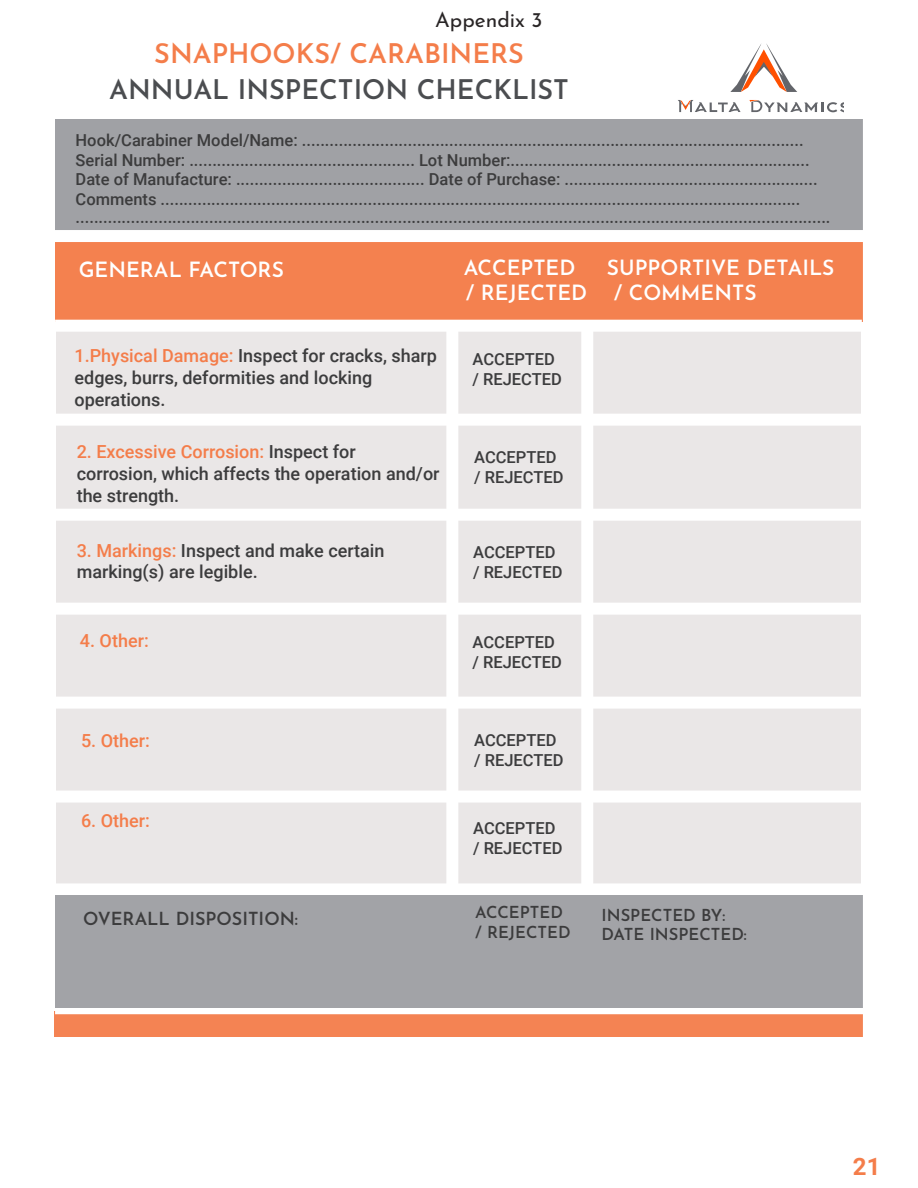
<style>
.page{position:relative;width:918px;height:1188px;background:#fff}
.page>*{position:absolute;margin:0;border:0;box-sizing:border-box;transform-origin:0 0}
.t1{font:600 27px "Josefin Sans";color:#4b4d50}
.t2{font:600 27px "Josefin Sans";color:#f47d4a}
.t3{font:700 24px "Roboto";color:#f47d4a}
.t4{font:600 21px "Josefin Sans";color:#fff}
.t5{font:21px "Josefin Sans";color:#231f20}
.t6{font:500 18px/21.6px "Roboto";color:#3c3c3d}
.t7{font:500 18px "Roboto";color:#f47d4a}
.t8{font:600 18px "Josefin Sans";color:#3c3c3d}
.t9{font:500 16.5px "Roboto";color:#3c3c3d}
.t10{font:600 16.5px "Josefin Sans";color:#3c3c3d}
.s1{color:#f47d4a}
.s2{color:#3c3c3d}
</style>
<div class="page">
<div style="left:55px;top:119px;width:811px;height:120px;background:#a0a1a5"></div>
<div style="left:56px;top:320px;width:805px;height:576px;background:#eae7e7"></div>
<div style="left:54px;top:1011px;width:811px;height:26px;background:#f48353"></div>
<div style="left:51px;top:883px;width:818px;height:12px;background:#fff"></div>
<div style="left:46px;top:791px;width:819px;height:12px;background:#fff"></div>
<div style="left:49px;top:697px;width:818px;height:12px;background:#fff"></div>
<div style="left:44px;top:603px;width:818px;height:12px;background:#fff"></div>
<div style="left:52px;top:414px;width:818px;height:12px;background:#fff"></div>
<div style="left:446px;top:320px;width:12px;height:575px;background:#fff"></div>
<div style="left:581px;top:319px;width:12px;height:568px;background:#fff"></div>
<div style="left:51px;top:509px;width:818px;height:12px;background:#fff"></div>
<svg style="left:730px;top:44px;width:67px;height:48px"></svg>
<svg style="left:749px;top:100px;width:94px;height:12px"></svg>
<svg style="left:678px;top:100px;width:63px;height:12px"></svg>
<div style="left:55px;top:1002px;width:818px;height:12px;background:#fff"></div>
<div style="left:55px;top:242px;width:809px;height:80px;background:#f47d4a"></div>
<div style="left:55px;top:320px;width:807px;height:12px;background:#fff"></div>
<div style="left:55px;top:895px;width:808px;height:113px;background:#a0a1a5"></div>
<div style="left:54px;top:230px;width:815px;height:12px;background:#fff"></div>
<div style="left:863px;top:44px;width:12px;height:1101px;background:#fff"></div>
<p class="t5" style="left:435px;top:2px;width:109px">Appendix 3</p>
<p class="t2" style="left:154px;top:31px;width:371px">SNAPHOOKS/ CARABINERS</p>
<p class="t1" style="left:109px;top:67px;width:461px">ANNUAL INSPECTION CHECKLIST</p>
<p class="t9" style="left:76px;top:128px;width:730px">Hook/Carabiner Model/Name: .............................................................................................................</p>
<p class="t9" style="left:76px;top:148px;width:736px">Serial Number: ................................................. Lot Number:.................................................................</p>
<p class="t9" style="left:76px;top:168px;width:744px">Date of Manufacture: ......................................... Date of Purchase: .......................................................</p>
<p class="t9" style="left:76px;top:188px;width:726px">Comments ...........................................................................................................................................</p>
<p class="t9" style="left:76px;top:206px;width:756px">....................................................................................................................................................................</p>
<p class="t4" style="left:78px;top:247px;width:207px">GENERAL FACTORS</p>
<p class="t4" style="left:464px;top:250px;width:113px">ACCEPTED</p>
<p class="t4" style="left:466px;top:275px;width:123px">/ REJECTED</p>
<p class="t4" style="left:607px;top:250px;width:229px">SUPPORTIVE DETAILS</p>
<p class="t4" style="left:614px;top:275px;width:144px">/ COMMENTS</p>
<p class="t6" style="left:75px;top:344px;width:364px"><span class="s1">1.Physical Damage:</span> Inspect for cracks, sharp edges, burrs, deformities and locking</p>
<p class="t6" style="left:75px;top:388px;width:92px">operations.</p>
<p class="t7" style="left:77px;top:439px;width:281px">2. Excessive Corrosion: <span class="s2">Inspect for</span></p>
<p class="t6" style="left:77px;top:462px;width:364px">corrosion, which affects the operation and/or the strength.</p>
<p class="t9" style="left:472px;top:348px;width:84px">ACCEPTED</p>
<p class="t9" style="left:472px;top:367px;width:91px">/ REJECTED</p>
<p class="t9" style="left:474px;top:446px;width:84px">ACCEPTED</p>
<p class="t9" style="left:474px;top:466px;width:91px">/ REJECTED</p>
<p class="t6" style="left:77px;top:539px;width:309px"><span class="s1">3. Markings:</span> Inspect and make certain</p>
<p class="t6" style="left:77px;top:560px;width:183px">marking(s) are legible.</p>
<p class="t9" style="left:473px;top:541px;width:84px">ACCEPTED</p>
<p class="t9" style="left:473px;top:561px;width:91px">/ REJECTED</p>
<p class="t7" style="left:80px;top:628px;width:70px">4. Other:</p>
<p class="t9" style="left:472px;top:631px;width:84px">ACCEPTED</p>
<p class="t9" style="left:472px;top:650px;width:91px">/ REJECTED</p>
<p class="t7" style="left:81px;top:728px;width:70px">5. Other:</p>
<p class="t7" style="left:81px;top:808px;width:70px">6. Other:</p>
<p class="t9" style="left:474px;top:729px;width:84px">ACCEPTED</p>
<p class="t9" style="left:474px;top:749px;width:91px">/ REJECTED</p>
<p class="t9" style="left:473px;top:817px;width:84px">ACCEPTED</p>
<p class="t9" style="left:473px;top:836px;width:91px">/ REJECTED</p>
<p class="t8" style="left:83px;top:903px;width:216px">OVERALL DISPOSITION:</p>
<p class="t10" style="left:475px;top:899px;width:89px">ACCEPTED</p>
<p class="t10" style="left:475px;top:918px;width:97px">/ REJECTED</p>
<p class="t10" style="left:602px;top:901px;width:125px">INSPECTED BY:</p>
<p class="t10" style="left:602px;top:921px;width:147px">DATE INSPECTED:</p>
<p class="t3" style="left:853px;top:1150px;width:29px">21</p>
</div>
